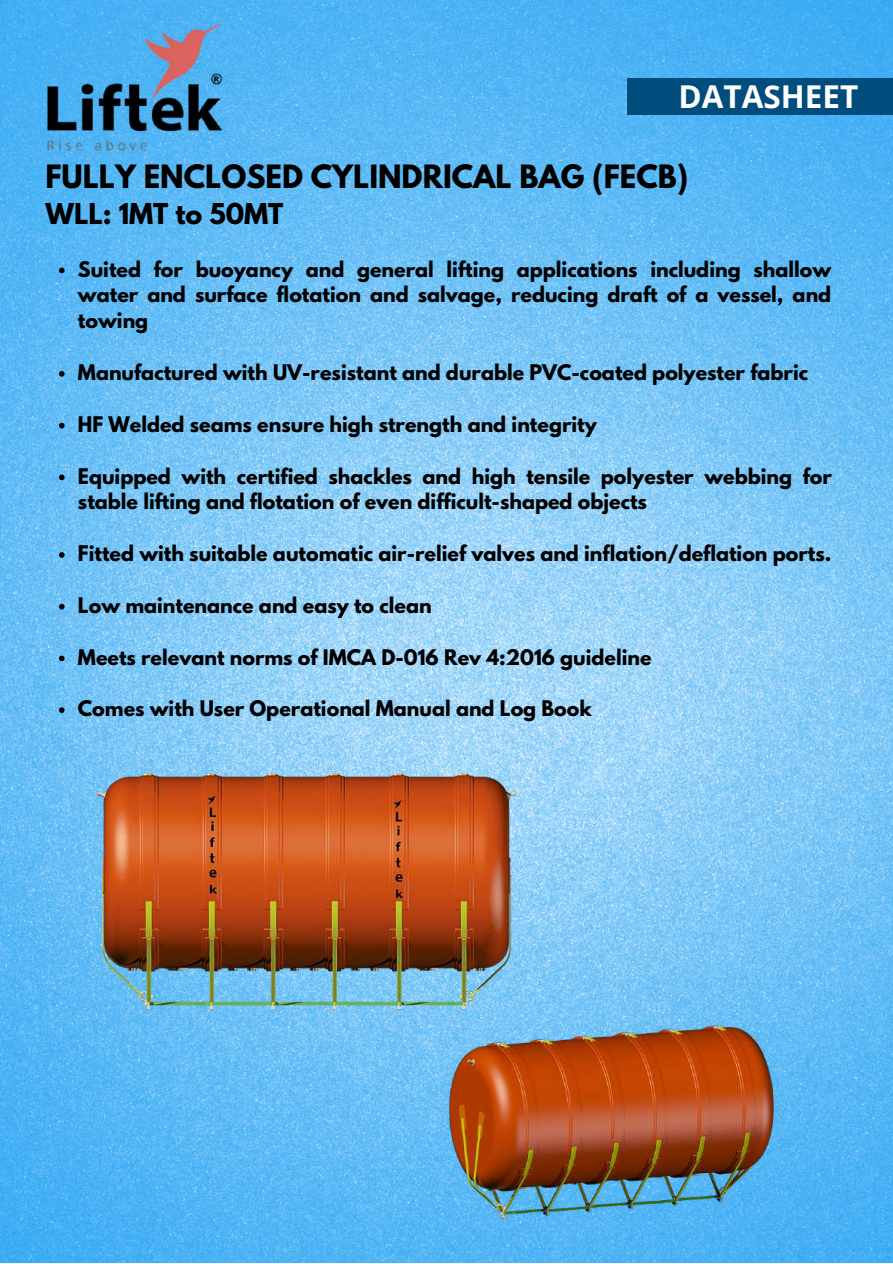
<style>
.page{position:relative;width:893px;height:1264px;background:#fff}
.page>*{position:absolute;margin:0;border:0;box-sizing:border-box;transform-origin:0 0}
.t1{font:700 31.5px "Open Sans";color:#fff}
.t2{font:700 28.5px "League Spartan";color:#000}
.t3{font:700 25.5px "League Spartan";color:#000}
.t4{font:700 19.05px/25.8px "League Spartan";color:#000;text-align:justify}
</style>
<div class="page">
<img style="left:0;top:0;width:892px;height:1262px">
<div style="left:627px;top:78px;width:265px;height:37px;background:#004d7d"></div>
<img style="left:29px;top:15px;width:205px;height:148px">
<img style="left:446px;top:1010px;width:332px;height:218px">
<img style="left:89px;top:748px;width:431px;height:280px">
<svg style="left:59px;top:268px;width:6px;height:5px"></svg>
<svg style="left:59px;top:371px;width:6px;height:6px"></svg>
<svg style="left:59px;top:423px;width:6px;height:5px"></svg>
<svg style="left:59px;top:474px;width:6px;height:6px"></svg>
<svg style="left:59px;top:552px;width:6px;height:6px"></svg>
<svg style="left:59px;top:604px;width:6px;height:5px"></svg>
<svg style="left:59px;top:655px;width:6px;height:6px"></svg>
<svg style="left:59px;top:707px;width:6px;height:6px"></svg>
<h1 class="t1" style="left:678px;top:74px;width:181px">DATASHEET</h1>
<h2 class="t2" style="left:45px;top:162px;width:644px">FULLY ENCLOSED CYLINDRICAL BAG (FECB)</h2>
<h3 class="t3" style="left:45px;top:200px;width:239px">WLL: 1MT to 50MT</h3>
<p class="t4" style="left:78px;top:258px;width:754px">Suited for buoyancy and general lifting applications including shallow water and surface flotation and salvage, reducing draft of a vessel, and towing</p>
<p class="t4" style="left:78px;top:362px;width:731px">Manufactured with UV-resistant and durable PVC-coated polyester fabric</p>
<p class="t4" style="left:78px;top:413px;width:520px">HF Welded seams ensure high strength and integrity</p>
<p class="t4" style="left:78px;top:465px;width:755px">Equipped with certified shackles and high tensile polyester webbing for stable lifting and flotation of even difficult-shaped objects</p>
<p class="t4" style="left:78px;top:543px;width:755px">Fitted with suitable automatic air-relief valves and inflation/deflation ports.</p>
<p class="t4" style="left:78px;top:594px;width:355px">Low maintenance and easy to clean</p>
<p class="t4" style="left:78px;top:646px;width:575px">Meets relevant norms of IMCA D-016 Rev 4:2016 guideline</p>
<p class="t4" style="left:78px;top:698px;width:515px">Comes with User Operational Manual and Log Book</p>
</div>
